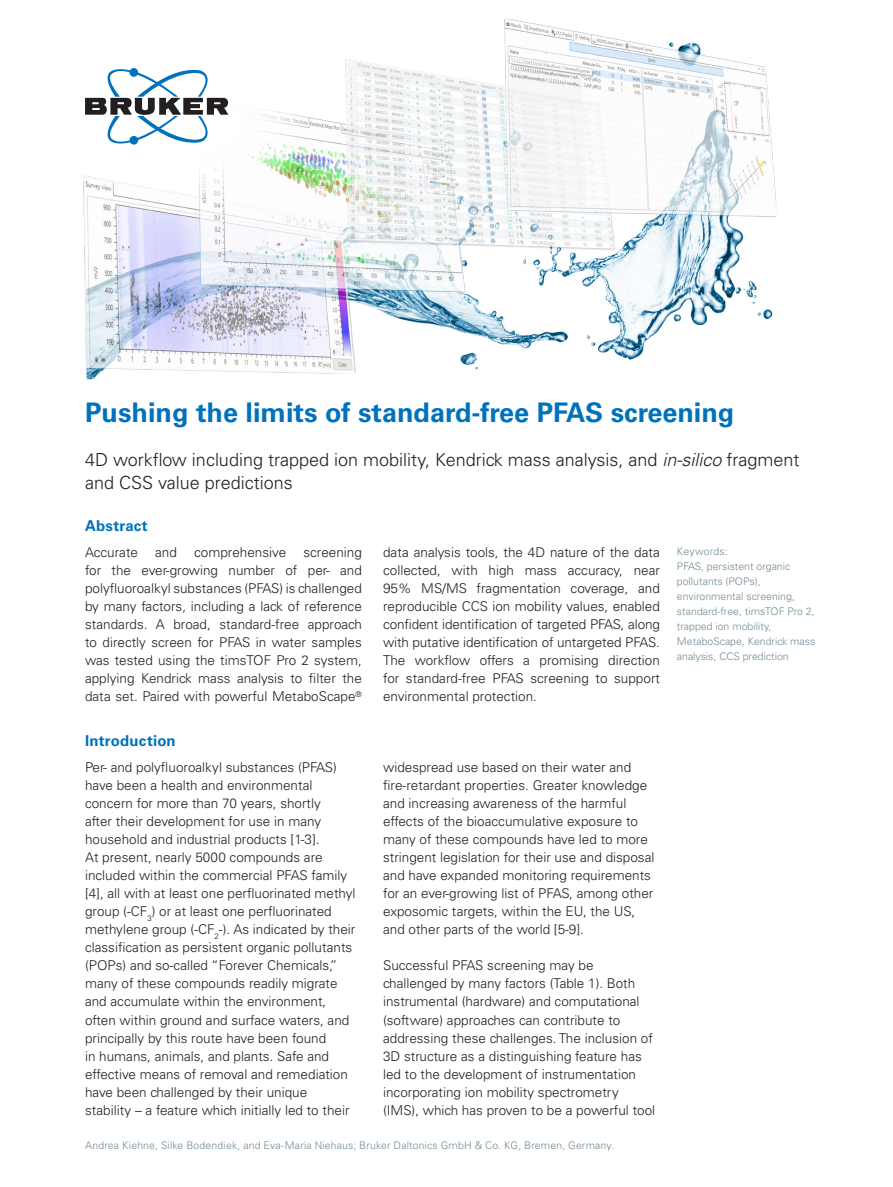
<style>
.page{position:relative;width:893px;height:1187px;background:#fff}
.page>*{position:absolute;margin:0;border:0;box-sizing:border-box;transform-origin:0 0}
.application_headline{font:700 27px "Univers LT Std";color:#0072bc}
.t1{font:300 18px/22.5px "Univers LT Std";color:#231f20}
.New_AN_Head3{font:700 15px "Univers LT Std";letter-spacing:.015em;color:#0072bc}
.t2{font:300 13.5px/18px "Univers LT Std";color:#231f20}
.Application_Keywords{font:300 10.5px/15px "Univers LT Std";color:#738a95}
.application_refer_au{font:300 10.5px "Univers LT Std";letter-spacing:.015em;color:#738a95}
.s1{font-style:italic}
</style>
<div class="page">
<img style="left:83px;top:19px;width:693px;height:360px">
<div style="left:49px;top:34px;width:261px;height:174px;background:#fff;border-radius:50%"></div>
<svg style="left:85px;top:68px;width:143px;height:77px"></svg>
<p class="application_headline" style="left:85px;top:397px;width:651px">Pushing the limits of standard-free PFAS screening</p>
<p class="t1" style="left:85px;top:448px;width:716px">4D workflow including trapped ion mobility, Kendrick mass analysis, and <span class="s1">in-silico</span> fragment and CSS value predictions</p>
<p class="New_AN_Head3" style="left:85px;top:516px;width:64px">Abstract</p>
<p class="t2" style="left:85px;top:543px;width:54px">Accurate</p>
<p class="t2" style="left:155px;top:543px;width:23px">and</p>
<p class="t2" style="left:194px;top:543px;width:94px">comprehensive</p>
<p class="t2" style="left:85px;top:543px;width:278px;text-align:justify;text-indent:218px">screening for the ever-growing number of per- and polyfluoroalkyl substances (PFAS) is challenged by many factors, including a lack of reference standards. A broad, standard-free approach to directly screen for PFAS in water samples was tested using the timsTOF Pro 2 system, applying Kendrick mass analysis to filter the data set. Paired with powerful MetaboScape<sup>®</sup></p>
<p class="t2" style="left:383px;top:543px;width:278px;text-align:justify">data analysis tools, the 4D nature of the data collected, with high mass accuracy, near 95% MS/MS fragmentation coverage, and reproducible CCS ion mobility values, enabled confident identification of targeted PFAS, along with putative identification of untargeted PFAS.<br>The workflow offers a promising direction for standard-free PFAS screening to support environmental protection.</p>
<p class="New_AN_Head3" style="left:85px;top:731px;width:92px">Introduction</p>
<p class="t2" style="left:85px;top:758px;width:272px">Per- and polyfluoroalkyl substances (PFAS) have been a health and environmental concern for more than 70 years, shortly<br>after their development for use in many household and industrial products [1-3].<br>At present, nearly 5000 compounds are included within the commercial PFAS family [4], all with at least one perfluorinated methyl group (-CF<sub>3</sub>) or at least one perfluorinated methylene group (-CF<sub>2</sub>-). As indicated by their classification as persistent organic pollutants (POPs) and so-called “Forever Chemicals,” many of these compounds readily migrate and accumulate within the environment, often within ground and surface waters, and principally by this route have been found<br>in humans, animals, and plants. Safe and effective means of removal and remediation have been challenged by their unique stability – a feature which initially led to their</p>
<p class="t2" style="left:383px;top:758px;width:273px">widespread use based on their water and fire-retardant properties. Greater knowledge and increasing awareness of the harmful effects of the bioaccumulative exposure to many of these compounds have led to more stringent legislation for their use and disposal and have expanded monitoring requirements for an ever-growing list of PFAS, among other exposomic targets, within the EU, the US, and other parts of the world [5-9].</p>
<p class="t2" style="left:383px;top:956px;width:274px">Successful PFAS screening may be challenged by many factors (Table 1). Both instrumental (hardware) and computational (software) approaches can contribute to addressing these challenges. The inclusion of 3D structure as a distinguishing feature has led to the development of instrumentation incorporating ion mobility spectrometry (IMS), which has proven to be a powerful tool</p>
<p class="application_refer_au" style="left:85px;top:1138px;width:531px">Andrea Kiehne, Silke Bodendiek, and Eva-Maria Niehaus; Bruker Daltonics GmbH &amp; Co. KG, Bremen, Germany.</p>
<p class="Application_Keywords" style="left:677px;top:543px;width:140px">Keywords:<br>PFAS, persistent organic pollutants (POPs), environmental screening, standard-free, timsTOF Pro 2, trapped ion mobility,<br>MetaboScape, Kendrick mass analysis, CCS prediction</p>
</div>
